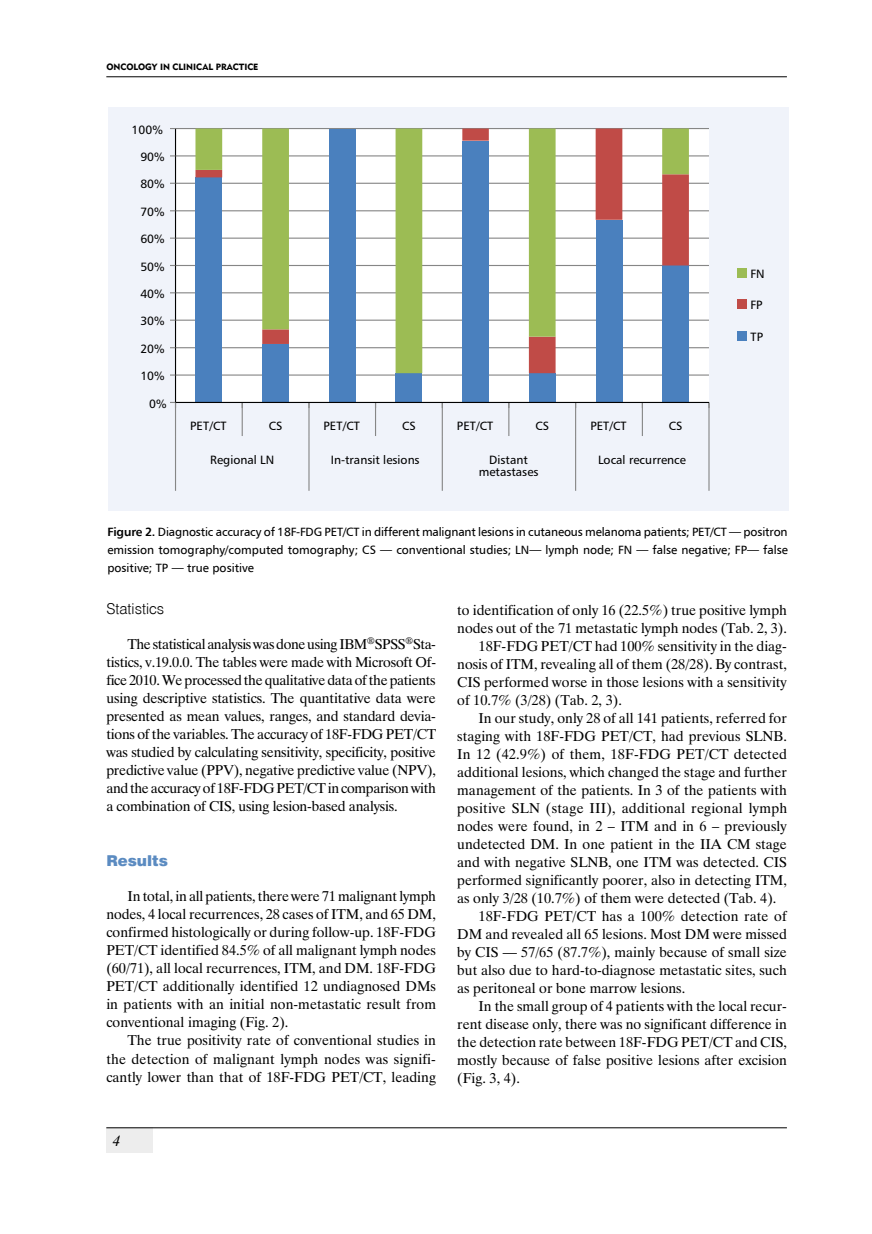
<style>
.page{position:relative;width:872px;height:1234px;background:#fff}
.page>*{position:absolute;margin:0;border:0;box-sizing:border-box;transform-origin:0 0}
.t1{font:15px "Swis 721 Lt EU";color:#000}
.t2{font:15px "Swis 721 Blk EU";color:#5b8bc1}
.t3{font:italic 15px "Time Ibis EE";color:#000}
.t4{font:14.25px/18px "Time Ibis EE";color:#000;text-align:justify}
.t5{font:12px/18px "Humnst 777 EU";color:#000;text-align:justify}
.t6{font:9px "Geometric 415 Blk EU";color:#000}
.s1{font-family:"Swis 721 PL";font-size:8.7px;color:#fff}
.s2{font-weight:700}
</style>
<div class="page">
<div style="left:106px;top:1127px;width:47px;height:25px;background:#ededed"></div>
<hr style="left:106px;top:76px;width:681px;height:1px;background:#000">
<hr style="left:106px;top:1127px;width:681px;height:1px;background:#000">
<div style="left:108px;top:107px;width:681px;height:403px;background:#f0f3fa"></div>
<div style="left:175px;top:128px;width:534px;height:274px;background:#fff"></div>
<hr style="left:175px;top:374px;width:534px;height:1px;background:#868686">
<hr style="left:175px;top:347px;width:534px;height:1px;background:#868686">
<hr style="left:175px;top:319px;width:534px;height:2px;background:#868686">
<hr style="left:175px;top:292px;width:534px;height:1px;background:#868686">
<hr style="left:175px;top:265px;width:534px;height:1px;background:#868686">
<hr style="left:175px;top:237px;width:534px;height:2px;background:#868686">
<hr style="left:175px;top:210px;width:534px;height:1px;background:#868686">
<hr style="left:175px;top:183px;width:534px;height:1px;background:#868686">
<hr style="left:175px;top:155px;width:534px;height:1px;background:#868686">
<hr style="left:175px;top:128px;width:534px;height:1px;background:#868686">
<div style="left:662px;top:265px;width:27px;height:137px;background:#4a80be"></div>
<div style="left:595px;top:220px;width:27px;height:182px;background:#4a80be"></div>
<div style="left:529px;top:373px;width:26px;height:29px;background:#4a80be"></div>
<div style="left:462px;top:141px;width:27px;height:261px;background:#4a80be"></div>
<div style="left:395px;top:373px;width:27px;height:29px;background:#4a80be"></div>
<div style="left:329px;top:128px;width:26px;height:274px;background:#4a80be"></div>
<div style="left:262px;top:344px;width:27px;height:58px;background:#4a80be"></div>
<div style="left:195px;top:177px;width:27px;height:225px;background:#4a80be"></div>
<svg style="left:195px;top:128px;width:494px;height:245px"></svg>
<hr style="left:175px;top:128px;width:1px;height:274px;background:#000">
<hr style="left:708px;top:402px;width:1px;height:34px;background:#868686">
<hr style="left:642px;top:402px;width:1px;height:34px;background:#868686">
<hr style="left:575px;top:402px;width:1px;height:34px;background:#868686">
<hr style="left:508px;top:402px;width:1px;height:34px;background:#868686">
<hr style="left:442px;top:402px;width:1px;height:34px;background:#868686">
<hr style="left:375px;top:402px;width:1px;height:34px;background:#868686">
<hr style="left:308px;top:402px;width:1px;height:34px;background:#868686">
<hr style="left:242px;top:402px;width:1px;height:34px;background:#868686">
<hr style="left:175px;top:402px;width:1px;height:34px;background:#868686">
<hr style="left:708px;top:436px;width:1px;height:54px;background:#868686">
<hr style="left:575px;top:436px;width:1px;height:54px;background:#868686">
<hr style="left:442px;top:436px;width:1px;height:54px;background:#868686">
<hr style="left:308px;top:436px;width:1px;height:54px;background:#868686">
<hr style="left:175px;top:436px;width:1px;height:54px;background:#868686">
<div style="left:737px;top:268px;width:9px;height:9px;background:#9cbc54"></div>
<div style="left:737px;top:299px;width:9px;height:10px;background:#c04b47"></div>
<div style="left:737px;top:331px;width:9px;height:9px;background:#4a80be"></div>
<hr style="left:175px;top:402px;width:534px;height:1px;background:#000">
<p class="t6" style="left:106px;top:61px;width:238px">ONCOLOGY IN CLINICAL PRACTICE <span class="s1">2022, Vol. 18, No. 1</span></p>
<p class="t5" style="left:132px;top:120px;width:33px">100%</p>
<p class="t5" style="left:140px;top:147px;width:26px">90%</p>
<p class="t5" style="left:140px;top:175px;width:26px">80%</p>
<p class="t5" style="left:140px;top:202px;width:26px">70%</p>
<p class="t5" style="left:140px;top:230px;width:26px">60%</p>
<p class="t5" style="left:140px;top:257px;width:26px">50%</p>
<p class="t5" style="left:140px;top:284px;width:26px">40%</p>
<p class="t5" style="left:140px;top:312px;width:26px">30%</p>
<p class="t5" style="left:140px;top:339px;width:26px">20%</p>
<p class="t5" style="left:140px;top:366px;width:26px">10%</p>
<p class="t5" style="left:149px;top:394px;width:19px">0%</p>
<p class="t5" style="left:190px;top:416px;width:38px">PET/CT</p>
<p class="t5" style="left:269px;top:416px;width:15px">CS</p>
<p class="t5" style="left:323px;top:416px;width:38px">PET/CT</p>
<p class="t5" style="left:402px;top:416px;width:15px">CS</p>
<p class="t5" style="left:457px;top:416px;width:38px">PET/CT</p>
<p class="t5" style="left:535px;top:416px;width:15px">CS</p>
<p class="t5" style="left:590px;top:416px;width:38px">PET/CT</p>
<p class="t5" style="left:668px;top:416px;width:15px">CS</p>
<p class="t5" style="left:210px;top:450px;width:66px">Regional LN</p>
<p class="t5" style="left:331px;top:450px;width:90px">In-transit lesions</p>
<p class="t5" style="left:479px;top:452px;width:61px;line-height:12.6px;text-align:center">Distant metastases</p>
<p class="t5" style="left:598px;top:450px;width:89px">Local recurrence</p>
<p class="t5" style="left:750px;top:264px;width:16px">FN</p>
<p class="t5" style="left:750px;top:296px;width:14px">FP</p>
<p class="t5" style="left:750px;top:327px;width:14px">TP</p>
<p class="t5" style="left:107px;top:522px;width:682px"><span class="s2">Figure 2.</span> Diagnostic accuracy of 18F-FDG PET/CT in different malignant lesions in cutaneous melanoma patients; PET/CT — positron emission tomography/computed tomography; CS — conventional studies; LN— lymph node; FN — false negative; FP— false positive; TP — true positive</p>
<p class="t1" style="left:106px;top:599px;width:59px">Statistics</p>
<p class="t4" style="left:106px;top:635px;width:331px;text-indent:21px">The statistical analysis was done using IBM<sup>®</sup>SPSS<sup>®</sup>Sta&shy;tistics, v.19.0.0. The tables were made with Microsoft Of&shy;fice 2010. We processed the qualitative data of the patients using descriptive statistics. The quantitative data were presented as mean values, ranges, and standard devia&shy;tions of the variables. The accuracy of 18F-FDG PET/CT was studied by calculating sensitivity, specificity, positive predictive value (PPV), negative predictive value (NPV), and the accuracy of 18F-FDG PET/CT in comparison with a combination of CIS, using lesion-based analysis.</p>
<p class="t2" style="left:106px;top:851px;width:63px">Results</p>
<p class="t4" style="left:106px;top:887px;width:331px;text-indent:21px">In total, in all patients, there were 71 malignant lymph nodes, 4 local recurrences, 28 cases of ITM, and 65 DM, confirmed histologically or during follow-up. 18F-FDG PET/CT identified 84.5% of all malignant lymph nodes (60/71), all local recurrences, ITM, and DM. 18F-FDG PET/CT additionally identified 12 undiagnosed DMs in patients with an initial non-metastatic result from conventional imaging (Fig. 2).</p>
<p class="t4" style="left:106px;top:1031px;width:331px;text-indent:21px">The true positivity rate of conventional studies in the detection of malignant lymph nodes was signifi&shy;cantly lower than that of 18F-FDG PET/CT, leading</p>
<p class="t3" style="left:113px;top:1131px;width:9px">4</p>
<p class="t4" style="left:457px;top:600px;width:331px">to identification of only 16 (22.5%) true positive lymph</p>
<p class="t4" style="left:457px;top:618px;width:331px">nodes out of the 71 metastatic lymph nodes (Tab. 2, 3).</p>
<p class="t4" style="left:478px;top:636px;width:310px">18F-FDG PET/CT had 100% sensitivity in the diag-</p>
<p class="t4" style="left:457px;top:654px;width:331px">nosis of ITM, revealing all of them (28/28). By contrast,</p>
<p class="t4" style="left:457px;top:672px;width:331px">CIS performed worse in those lesions with a sensitivity</p>
<p class="t4" style="left:457px;top:690px;width:166px">of 10.7% (3/28) (Tab. 2, 3).</p>
<p class="t4" style="left:478px;top:708px;width:310px">In our study, only 28 of all 141 patients, referred for</p>
<p class="t4" style="left:457px;top:726px;width:331px">staging with 18F-FDG PET/CT, had previous SLNB.</p>
<p class="t4" style="left:457px;top:744px;width:331px">In 12 (42.9%) of them, 18F-FDG PET/CT detected</p>
<p class="t4" style="left:457px;top:762px;width:331px">additional lesions, which changed the stage and further</p>
<p class="t4" style="left:457px;top:780px;width:331px">management of the patients. In 3 of the patients with</p>
<p class="t4" style="left:457px;top:798px;width:331px">positive SLN (stage III), additional regional lymph</p>
<p class="t4" style="left:457px;top:816px;width:331px">nodes were found, in 2 – ITM and in 6 – previously</p>
<p class="t4" style="left:457px;top:834px;width:331px">undetected DM. In one patient in the IIA CM stage</p>
<p class="t4" style="left:457px;top:852px;width:331px">and with negative SLNB, one ITM was detected. CIS</p>
<p class="t4" style="left:457px;top:870px;width:331px">performed significantly poorer, also in detecting ITM,</p>
<p class="t4" style="left:457px;top:888px;width:321px">as only 3/28 (10.7%) of them were detected (Tab. 4).</p>
<p class="t4" style="left:478px;top:906px;width:310px">18F-FDG PET/CT has a 100% detection rate of</p>
<p class="t4" style="left:457px;top:924px;width:331px">DM and revealed all 65 lesions. Most DM were missed</p>
<p class="t4" style="left:457px;top:942px;width:331px">by CIS — 57/65 (87.7%), mainly because of small size</p>
<p class="t4" style="left:457px;top:960px;width:331px">but also due to hard-to-diagnose metastatic sites, such</p>
<p class="t4" style="left:457px;top:978px;width:229px">as peritoneal or bone marrow lesions.</p>
<p class="t4" style="left:478px;top:996px;width:310px">In the small group of 4 patients with the local recur-</p>
<p class="t4" style="left:457px;top:1014px;width:331px">rent disease only, there was no significant difference in</p>
<p class="t4" style="left:457px;top:1032px;width:331px">the detection rate between 18F-FDG PET/CT and CIS,</p>
<p class="t4" style="left:457px;top:1050px;width:331px">mostly because of false positive lesions after excision</p>
<p class="t4" style="left:457px;top:1068px;width:64px">(Fig. 3, 4).</p>
</div>
